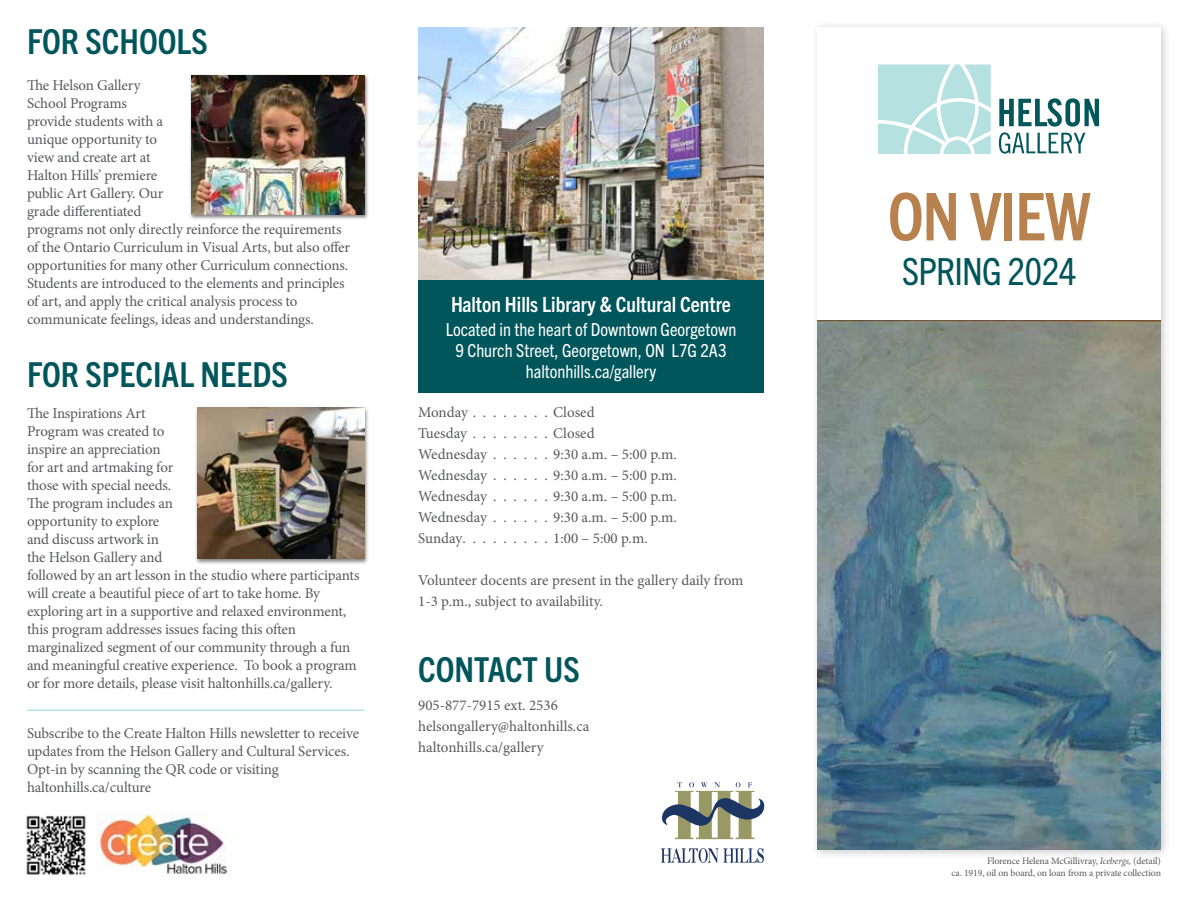
<style>
.page{position:relative;width:1188px;height:918px;background:#fff}
.page>*{position:absolute;margin:0;border:0;box-sizing:border-box;transform-origin:0 0}
.Title-PEACH{font:700 condensed 66px "Trade Gothic Next LT Pro";letter-spacing:-.02em;color:#b8824f}
.Title-PEACH-2{font:condensed 37.5px "Trade Gothic Next LT Pro";letter-spacing:-.02em;color:#01565b}
.Body_-10{font:700 condensed 34.5px "Trade Gothic Next LT Pro";color:#01565b}
.t1{font:700 condensed 21px "Trade Gothic Next LT Pro";color:#fff}
.t2{font:condensed 18px "Trade Gothic Next LT Pro";color:#fff}
.Body_-10-2{font:15px/18px "Minion Pro";letter-spacing:-.01em;color:#58595b}
.Body-10_14{font:15px/21px "Minion Pro";color:#58595b}
.Credit{font:9.75px/12px "Minion Pro";letter-spacing:-.01em;color:#58595b;text-align:right}
.s1{font-style:italic}
</style>
<div class="page">
<img style="left:418px;top:27px;width:346px;height:253px">
<svg style="left:661px;top:848px;width:103px;height:15px"></svg>
<svg style="left:662px;top:782px;width:102px;height:57px"></svg>
<div style="left:418px;top:280px;width:346px;height:113px;background:#01565b"></div>
<div style="left:812px;top:21px;width:359px;height:839px;background:#000;opacity:.2"></div>
<div style="left:818px;top:27px;width:343px;height:823px;background:#fff"></div>
<img style="left:818px;top:321px;width:343px;height:529px">
<svg style="left:999px;top:98px;width:100px;height:56px"></svg>
<svg style="left:878px;top:64px;width:113px;height:90px;background:#c0e5e5"></svg>
<img style="left:96px;top:814px;width:133px;height:61px">
<img style="left:26px;top:815px;width:60px;height:60px">
<div style="left:189px;top:74px;width:180px;height:147px;background:#000;opacity:.5"></div>
<img style="left:191px;top:75px;width:173px;height:140px">
<div style="left:195px;top:406px;width:175px;height:160px;background:#000;opacity:.5"></div>
<img style="left:197px;top:408px;width:167px;height:151px">
<hr style="left:27px;top:710px;width:337px;height:1px;background:#b5e1e1">
<h2 class="Body_-10" style="left:27px;top:18px;width:182px">FOR SCHOOLS</h2>
<p class="Body_-10-2" style="left:27px;top:76px;width:325px">The Helson Gallery<br>School Programs<br>provide students with a<br>unique opportunity to<br>view and create art at<br>Halton Hills’ premiere<br>public Art Gallery. Our<br>grade differentiated<br>programs not only directly reinforce the requirements of the Ontario Curriculum in Visual Arts, but also offer opportunities for many other Curriculum connections.<br>Students are introduced to the elements and principles of art, and apply the critical analysis process to communicate feelings, ideas and understandings.</p>
<p class="Body_-10" style="left:27px;top:351px;width:262px">FOR SPECIAL NEEDS</p>
<p class="Body_-10-2" style="left:27px;top:404px;width:334px">The Inspirations Art<br>Program was created to<br>inspire an appreciation<br>for art and artmaking for<br>those with special needs.<br>The program includes an<br>opportunity to explore<br>and discuss artwork in<br>the Helson Gallery and<br>followed by an art lesson in the studio where participants will create a beautiful piece of art to take home. By exploring art in a supportive and relaxed environment, this program addresses issues facing this often marginalized segment of our community through a fun and meaningful creative experience. To book a program or for more details, please visit haltonhills.ca/gallery.</p>
<h2 class="Body_-10-2" style="left:27px;top:724px;width:334px">Subscribe to the Create Halton Hills newsletter to receive updates from the Helson Gallery and Cultural Services.<br>Opt-in by scanning the QR code or visiting haltonhills.ca/culture</h2>
<p class="t1" style="left:451px;top:290px;width:281px">Halton Hills Library &amp; Cultural Centre</p>
<p class="t2" style="left:446px;top:317px;width:292px">Located in the heart of Downtown Georgetown</p>
<p class="t2" style="left:455px;top:338px;width:273px">9 Church Street, Georgetown, ON L7G 2A3</p>
<p class="t2" style="left:526px;top:359px;width:132px">haltonhills.ca/gallery</p>
<p class="Body-10_14" style="left:418px;top:402px;width:51px">Monday</p>
<p class="Body-10_14" style="left:553px;top:402px;width:43px">Closed</p>
<p class="Body-10_14" style="left:418px;top:423px;width:50px">Tuesday</p>
<p class="Body-10_14" style="left:553px;top:423px;width:43px">Closed</p>
<p class="Body-10_14" style="left:418px;top:444px;width:70px">Wednesday</p>
<p class="Body-10_14" style="left:553px;top:444px;width:123px">9:30 a.m. – 5:00 p.m.</p>
<p class="Body-10_14" style="left:418px;top:465px;width:70px">Wednesday</p>
<p class="Body-10_14" style="left:553px;top:465px;width:123px">9:30 a.m. – 5:00 p.m.</p>
<p class="Body-10_14" style="left:418px;top:486px;width:70px">Wednesday</p>
<p class="Body-10_14" style="left:553px;top:486px;width:123px">9:30 a.m. – 5:00 p.m.</p>
<p class="Body-10_14" style="left:418px;top:507px;width:70px">Wednesday</p>
<p class="Body-10_14" style="left:553px;top:507px;width:123px">9:30 a.m. – 5:00 p.m.</p>
<p class="Body-10_14" style="left:418px;top:528px;width:229px">Sunday . . . . . . . . . 1:00 – 5:00 p.m.</p>
<p class="Body-10_14" style="left:418px;top:570px;width:327px">Volunteer docents are present in the gallery daily from<br>1-3 p.m., subject to availability.</p>
<h1 class="Body_-10" style="left:418px;top:646px;width:163px">CONTACT US</h1>
<p class="Body-10_14" style="left:418px;top:695px;width:141px">905-877-7915 ext. 2536</p>
<p class="Body-10_14" style="left:418px;top:716px;width:173px">helsongallery@haltonhills.ca</p>
<p class="Body-10_14" style="left:418px;top:737px;width:127px">haltonhills.ca/gallery</p>
<h1 class="Title-PEACH" style="left:888px;top:171px;width:205px">ON VIEW</h1>
<h1 class="Title-PEACH-2" style="left:902px;top:246px;width:176px">SPRING 2024</h1>
<p class="Credit" style="left:952px;top:855px;width:211px">Florence Helena McGillivray, <span class="s1">Icebergs,</span> (detail)<br>ca. 1919, oil on board, on loan from a private collection</p>
</div>
